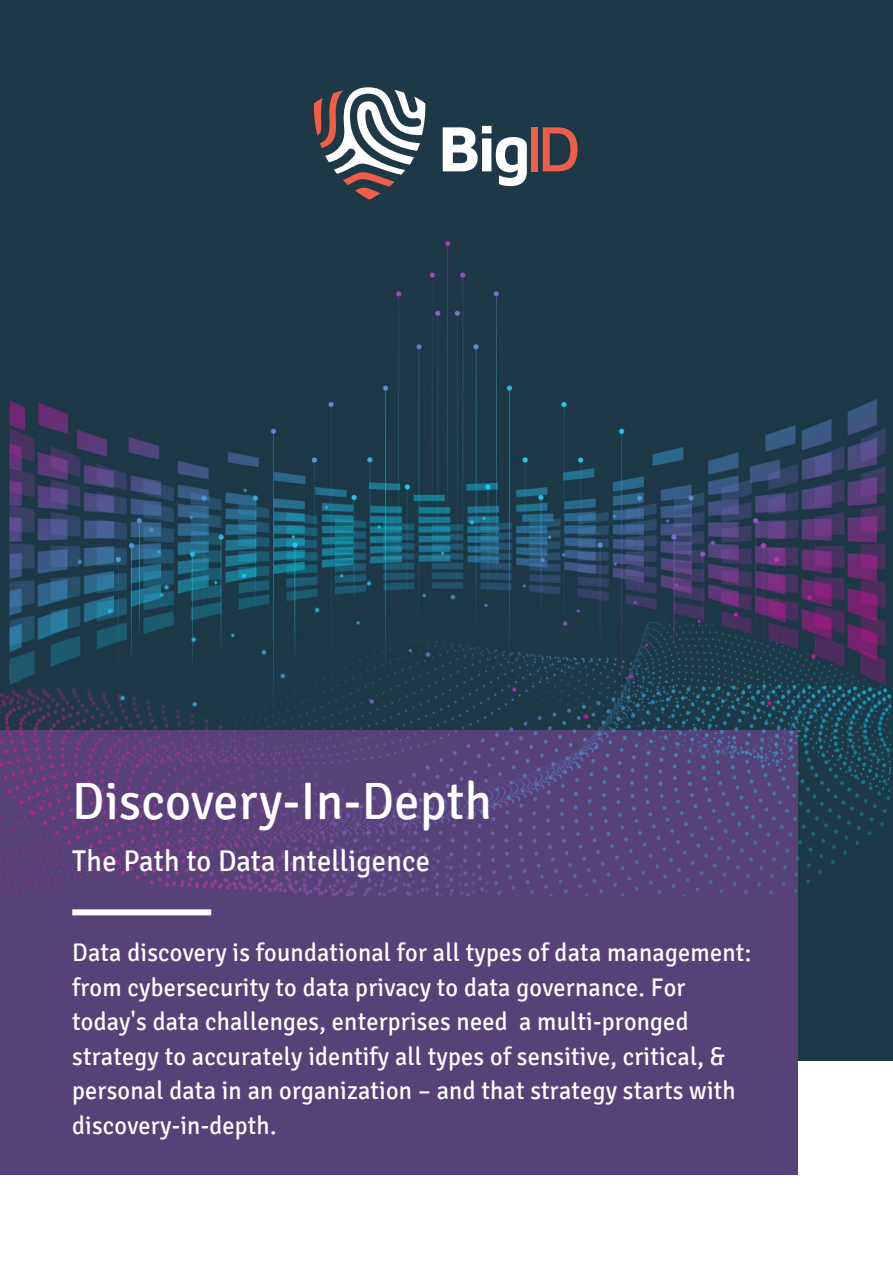
<style>
.page{position:relative;width:893px;height:1263px;background:#fff}
.page>*{position:absolute;margin:0;border:0;box-sizing:border-box;transform-origin:0 0}
.t1{font:52.5px "Signika";letter-spacing:.01em;color:#fff;scale:.95 1}
.t2{font:30px "Signika";letter-spacing:.01em;color:#fff;scale:.95 1}
.t3{font:25.5px/34.5px "Signika";letter-spacing:.01em;color:#fff;scale:.95 1}
</style>
<div class="page">
<div style="left:0;top:0;width:893px;height:1060px;background:#1d3846"></div>
<img style="left:8px;top:154px;width:883px;height:637px">
<div style="left:0;top:730px;width:797px;height:444px;background:#564179"></div>
<img style="left:0;top:595px;width:890px;height:507px">
<svg style="left:443px;top:126px;width:84px;height:60px"></svg>
<div style="left:531px;top:127px;width:7px;height:44px;background:#f05e47"></div>
<svg style="left:543px;top:127px;width:34px;height:44px"></svg>
<svg style="left:314px;top:87px;width:112px;height:113px"></svg>
<div style="left:72px;top:909px;width:139px;height:6px;background:#fff"></div>
<h1 class="t1" style="left:72px;top:771px;width:443px">Discovery-In-Depth</h1>
<p class="t2" style="left:72px;top:844px;width:378px">The Path to Data Intelligence</p>
<p class="t3" style="left:72px;top:936px;width:716px">Data discovery is foundational for all types of data management: from cybersecurity to data privacy to data governance. For today's data challenges, enterprises need a multi-pronged strategy to accurately identify all types of sensitive, critical, &amp; personal data in an organization – and that strategy starts with discovery-in-depth.</p>
</div>
